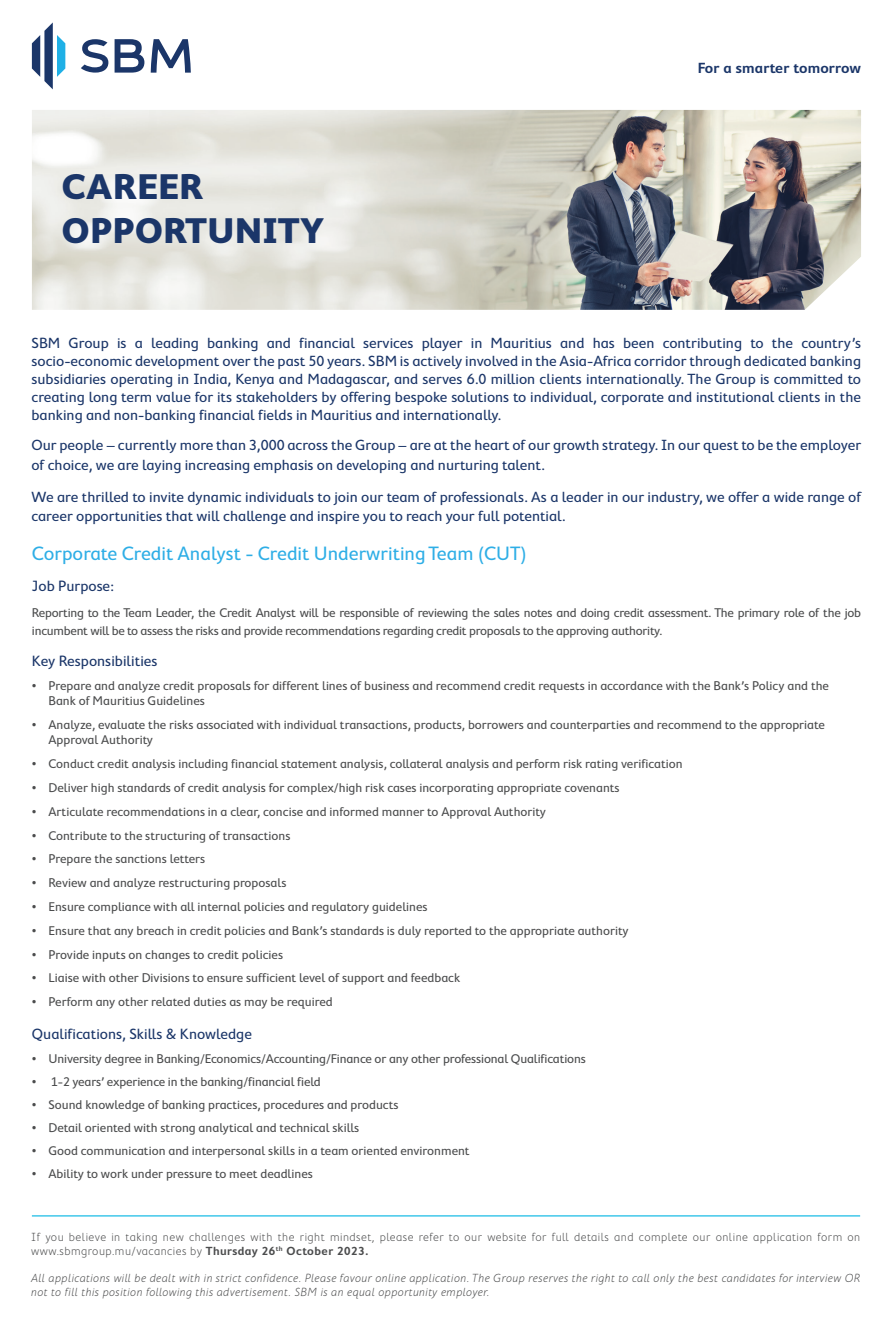
<style>
.page{position:relative;width:893px;height:1327px;background:#fff}
.page>*{position:absolute;margin:0;border:0;box-sizing:border-box;transform-origin:0 0}
.t1{font:700 36.45px "Cambridge";color:#1b3669}
.t2{font:19.65px "Cambridge";color:#2eaee6}
.t3{font:15.15px "Cambridge";color:#1b3669}
.t4{font:15px/18px "Cambridge";color:#1b3669}
.t5{font:600 15px "Cambridge";letter-spacing:.01em;color:#1b3669}
.t6{font:12.9px/15.3px "Cambridge";color:#4b4c4d}
.t7{font:12.9px/18px "Cambridge";letter-spacing:-.02em;color:#4b4c4d}
.t8{font:italic 300 12px/14.1px "Cambridge";letter-spacing:.04em;color:#4b4c4d}
.t9{font:300 12px/14.4px "Cambridge";letter-spacing:.04em;color:#4b4c4d}
.s1{font-weight:600}
</style>
<div class="page">
<img style="left:32px;top:110px;width:829px;height:200px">
<hr style="left:32px;top:1215px;width:828px;height:1px;background:#00b4e3">
<svg style="left:32px;top:22px;width:33px;height:67px"></svg>
<svg style="left:115px;top:39px;width:29px;height:34px"></svg>
<svg style="left:151px;top:39px;width:40px;height:34px"></svg>
<svg style="left:81px;top:39px;width:27px;height:34px"></svg>
<p class="t1" style="left:62px;top:166px;width:143px">CAREER</p>
<p class="t1" style="left:62px;top:210px;width:265px">OPPORTUNITY</p>
<p class="t5" style="left:698px;top:59px;width:165px">For a smarter tomorrow</p>
<p class="t4" style="left:32px;top:334px;width:831px;text-align:justify">SBM Group is a leading banking and financial services player in Mauritius and has been contributing to the country’s socio-economic development over the past 50 years. SBM is actively involved in the Asia-Africa corridor through dedicated banking subsidiaries operating in India, Kenya and Madagascar, and serves 6.0 million clients internationally. The Group is committed to creating long term value for its stakeholders by offering bespoke solutions to individual, corporate and institutional clients in the banking and non-banking financial fields in Mauritius and internationally.</p>
<p class="t4" style="left:32px;top:435px;width:831px;line-height:19.5px">Our people – currently more than 3,000 across the Group – are at the heart of our growth strategy. In our quest to be the employer of choice, we are laying increasing emphasis on developing and nurturing talent.</p>
<p class="t4" style="left:32px;top:486px;width:831px;line-height:19.5px">We are thrilled to invite dynamic individuals to join our team of professionals. As a leader in our industry, we offer a wide range of career opportunities that will challenge and inspire you to reach your full potential.</p>
<p class="t2" style="left:32px;top:542px;width:496px">Corporate Credit Analyst - Credit Underwriting Team (CUT)</p>
<p class="t3" style="left:32px;top:577px;width:84px">Job Purpose:</p>
<p class="t7" style="left:32px;top:604px;width:831px">Reporting to the Team Leader, the Credit Analyst will be responsible of reviewing the sales notes and doing credit assessment. The primary role of the job incumbent will be to assess the risks and provide recommendations regarding credit proposals to the approving authority.</p>
<p class="t3" style="left:32px;top:652px;width:127px">Key Responsibilities</p>
<p class="t6" style="left:48px;top:678px;width:782px;text-indent:-16px">• Prepare and analyze credit proposals for different lines of business and recommend credit requests in accordance with the Bank’s Policy and the<br>Bank of Mauritius Guidelines</p>
<p class="t6" style="left:48px;top:717px;width:778px;text-indent:-16px">• Analyze, evaluate the risks associated with individual transactions, products, borrowers and counterparties and recommend to the appropriate<br>Approval Authority</p>
<p class="t6" style="left:32px;top:756px;width:652px">• Conduct credit analysis including financial statement analysis, collateral analysis and perform risk rating verification</p>
<p class="t6" style="left:32px;top:780px;width:589px">• Deliver high standards of credit analysis for complex/high risk cases incorporating appropriate covenants</p>
<p class="t6" style="left:32px;top:803px;width:516px">• Articulate recommendations in a clear, concise and informed manner to Approval Authority</p>
<p class="t6" style="left:32px;top:827px;width:260px">• Contribute to the structuring of transactions</p>
<p class="t6" style="left:32px;top:851px;width:175px">• Prepare the sanctions letters</p>
<p class="t6" style="left:32px;top:875px;width:256px">• Review and analyze restructuring proposals</p>
<p class="t6" style="left:32px;top:899px;width:397px">• Ensure compliance with all internal policies and regulatory guidelines</p>
<p class="t6" style="left:32px;top:922px;width:598px">• Ensure that any breach in credit policies and Bank’s standards is duly reported to the appropriate authority</p>
<p class="t6" style="left:32px;top:946px;width:253px">• Provide inputs on changes to credit policies</p>
<p class="t6" style="left:32px;top:970px;width:430px">• Liaise with other Divisions to ensure sufficient level of support and feedback</p>
<p class="t6" style="left:32px;top:994px;width:302px">• Perform any other related duties as may be required</p>
<p class="t3" style="left:32px;top:1025px;width:221px">Qualifications, Skills &amp; Knowledge</p>
<p class="t6" style="left:32px;top:1051px;width:555px">• University degree in Banking/Economics/Accounting/Finance or any other professional Qualifications</p>
<p class="t6" style="left:32px;top:1074px;width:290px">• 1-2 years’ experience in the banking/financial field</p>
<p class="t6" style="left:32px;top:1096px;width:368px">• Sound knowledge of banking practices, procedures and products</p>
<p class="t6" style="left:32px;top:1119px;width:329px">• Detail oriented with strong analytical and technical skills</p>
<p class="t6" style="left:32px;top:1142px;width:439px">• Good communication and interpersonal skills in a team oriented environment</p>
<p class="t6" style="left:32px;top:1165px;width:283px">• Ability to work under pressure to meet deadlines</p>
<p class="t9" style="left:31px;top:1229px;width:831px">If you believe in taking new challenges with the right mindset, please refer to our website for full details and complete our online application form on www.sbmgroup.mu/vacancies by <span class="s1">Thursday 26</span><sup>th</sup> <span class="s1">October 2023.</span></p>
<p class="t8" style="left:31px;top:1271px;width:831px">All applications will be dealt with in strict confidence. Please favour online application. The Group reserves the right to call only the best candidates for interview OR not to fill this position following this advertisement. SBM is an equal opportunity employer.</p>
</div>
